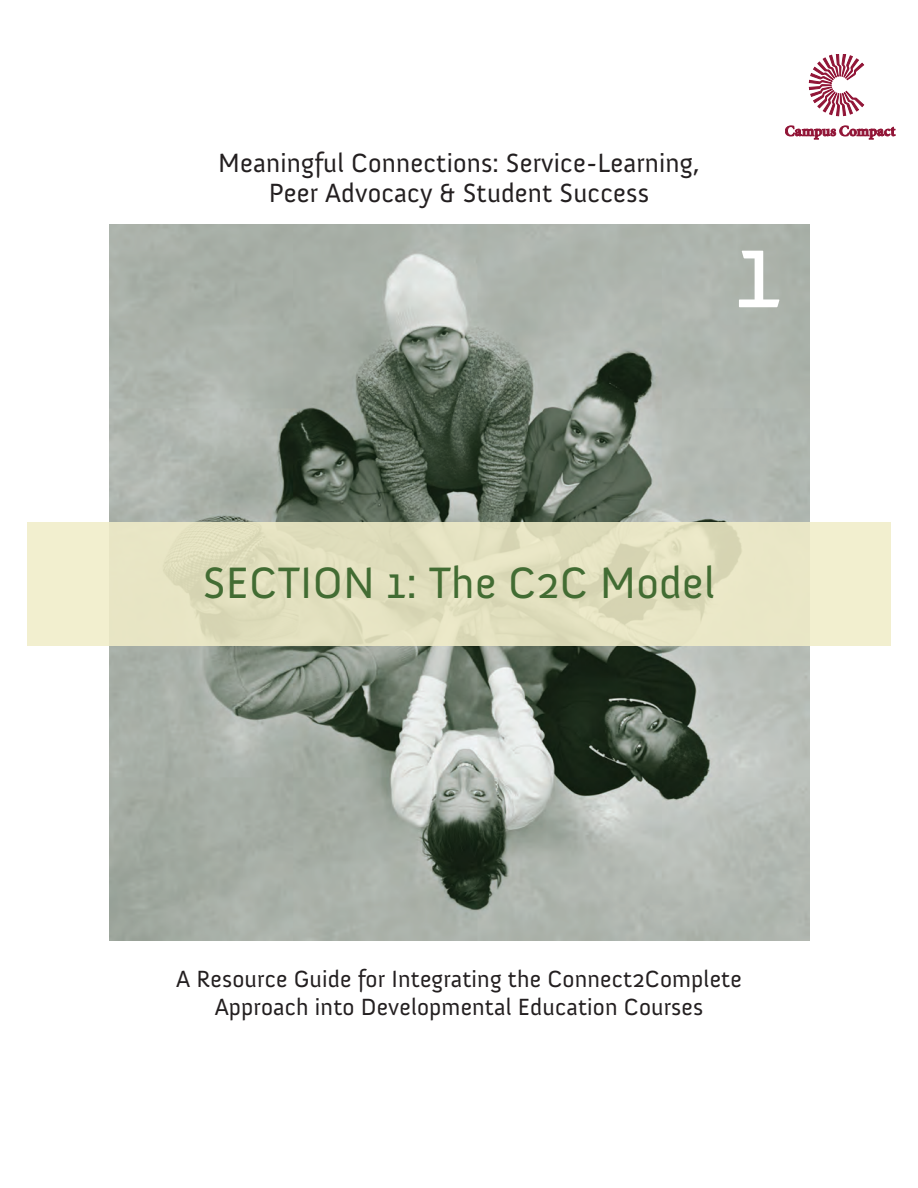
<style>
.page{position:relative;width:918px;height:1188px;background:#fff}
.page>*{position:absolute;margin:0;border:0;box-sizing:border-box;transform-origin:0 0}
.t1{font:108px "Anivers";color:#fff}
.t2{font:45px "Anivers";letter-spacing:.005em;color:#426c33}
.t3{font:27px/30px "Anivers";letter-spacing:.005em;color:#231f20;text-align:center}
.t4{font:24px/28.8px "Anivers";letter-spacing:.005em;color:#231f20;text-align:center}
</style>
<div class="page">
<img style="left:109px;top:225px;width:701px;height:716px">
<svg style="left:27px;top:523px;width:864px;height:123px;fill:#e7e4c4"></svg>
<svg style="left:785px;top:126px;width:110px;height:13px"></svg>
<svg style="left:809px;top:54px;width:55px;height:62px"></svg>
<p class="t3" style="left:218px;top:148px;width:483px">Meaningful Connections: Service-Learning,<br>Peer Advocacy &amp; Student Success</p>
<h1 class="t1" style="left:735px;top:212px;width:49px">1</h1>
<h2 class="t2" style="left:203px;top:558px;width:514px">SECTION 1: The C2C Model</h2>
<p class="t4" style="left:176px;top:964px;width:567px">A Resource Guide for Integrating the Connect2Complete<br>Approach into Developmental Education Courses</p>
</div>
